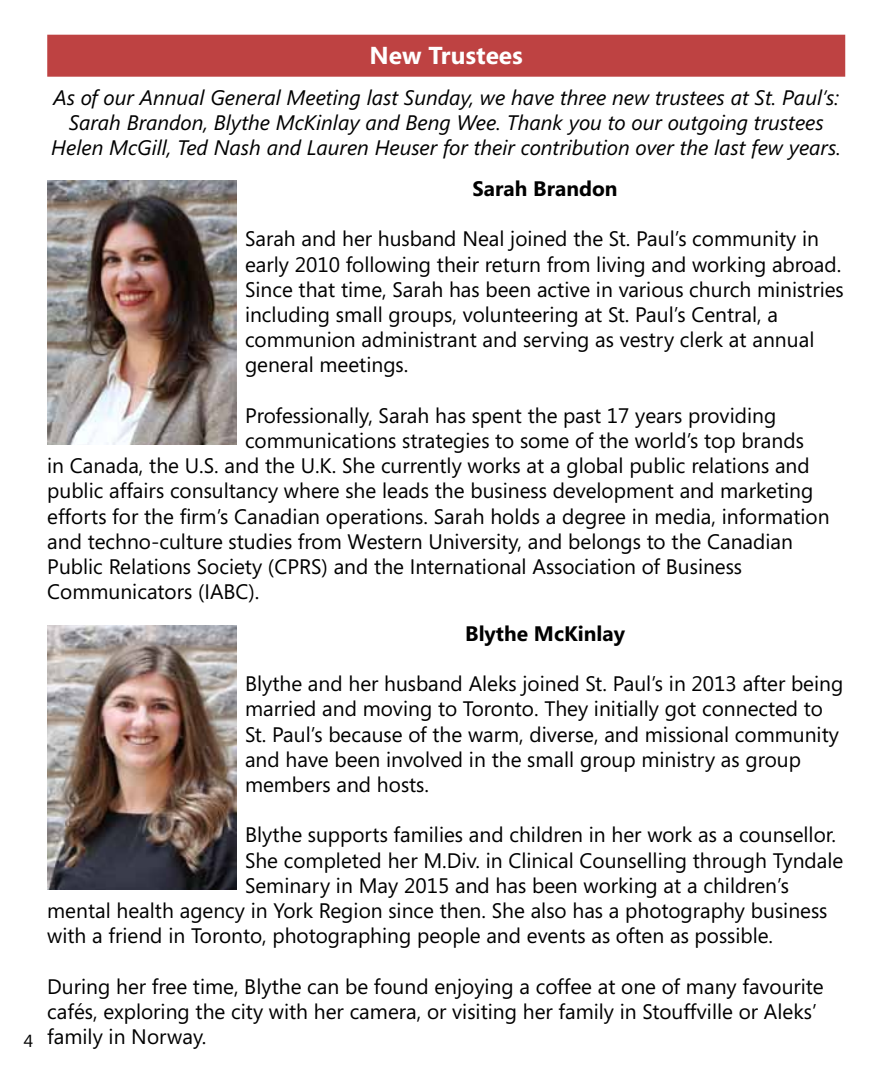
<style>
.page{position:relative;width:882px;height:1071px;background:#fff}
.page>*{position:absolute;margin:0;border:0;box-sizing:border-box;transform-origin:0 0}
.t1{font:700 24.5px "Segoe";color:#fff}
.t2{font:21px/25.2px "Segoe";color:#000}
.t3{font:italic 21px/25.2px "Segoe";color:#000;text-align:center}
.t4{font:700 21px "Segoe";color:#000}
.t5{font:17.5px "Segoe";color:#000}
</style>
<div class="page">
<img style="left:47px;top:180px;width:189px;height:264px">
<img style="left:47px;top:625px;width:189px;height:264px">
<div style="left:47px;top:35px;width:798px;height:42px;background:#be4242;border:2px solid #be4242"></div>
<p class="t5" style="left:24px;top:1029px;width:11px">4</p>
<p class="t1" style="left:369px;top:38px;width:155px">New Trustees</p>
<p class="t3" style="left:51px;top:85px;width:791px">As of our Annual General Meeting last Sunday, we have three new trustees at St. Paul’s:<br>Sarah Brandon, Blythe McKinlay and Beng Wee. Thank you to our outgoing trustees<br>Helen McGill, Ted Nash and Lauren Heuser for their contribution over the last few years.</p>
<p class="t4" style="left:473px;top:174px;width:147px">Sarah Brandon</p>
<p class="t2" style="left:245px;top:226px;width:600px">Sarah and her husband Neal joined the St. Paul’s community in early 2010 following their return from living and working abroad.<br>Since that time, Sarah has been active in various church ministries including small groups, volunteering at St. Paul’s Central, a communion administrant and serving as vestry clerk at annual general meetings.</p>
<p class="t2" style="left:245px;top:402px;width:533px">Professionally, Sarah has spent the past 17 years providing</p>
<p class="t2" style="left:245px;top:427px;width:560px">communications strategies to some of the world’s top brands</p>
<p class="t2" style="left:47px;top:453px;width:764px">in Canada, the U.S. and the U.K. She currently works at a global public relations and</p>
<p class="t2" style="left:47px;top:478px;width:768px">public affairs consultancy where she leads the business development and marketing</p>
<p class="t2" style="left:47px;top:503px;width:784px">efforts for the firm’s Canadian operations. Sarah holds a degree in media, information</p>
<p class="t2" style="left:47px;top:528px;width:747px">and techno-culture studies from Western University, and belongs to the Canadian</p>
<p class="t2" style="left:47px;top:553px;width:696px">Public Relations Society (CPRS) and the International Association of Business</p>
<p class="t2" style="left:47px;top:579px;width:214px">Communicators (IABC).</p>
<p class="t4" style="left:465px;top:619px;width:161px">Blythe McKinlay</p>
<p class="t2" style="left:245px;top:671px;width:600px">Blythe and her husband Aleks joined St. Paul’s in 2013 after being married and moving to Toronto. They initially got connected to St. Paul’s because of the warm, diverse, and missional community and have been involved in the small group ministry as group members and hosts.</p>
<p class="t2" style="left:245px;top:822px;width:593px">Blythe supports families and children in her work as a counsellor.</p>
<p class="t2" style="left:245px;top:847px;width:600px">She completed her M.Div. in Clinical Counselling through Tyndale</p>
<p class="t2" style="left:245px;top:872px;width:545px">Seminary in May 2015 and has been working at a children’s</p>
<p class="t2" style="left:47px;top:898px;width:782px">mental health agency in York Region since then. She also has a photography business</p>
<p class="t2" style="left:47px;top:923px;width:727px">with a friend in Toronto, photographing people and events as often as possible.</p>
<p class="t2" style="left:47px;top:973px;width:778px">During her free time, Blythe can be found enjoying a coffee at one of many favourite cafés, exploring the city with her camera, or visiting her family in Stouffville or Aleks’ family in Norway.</p>
</div>
